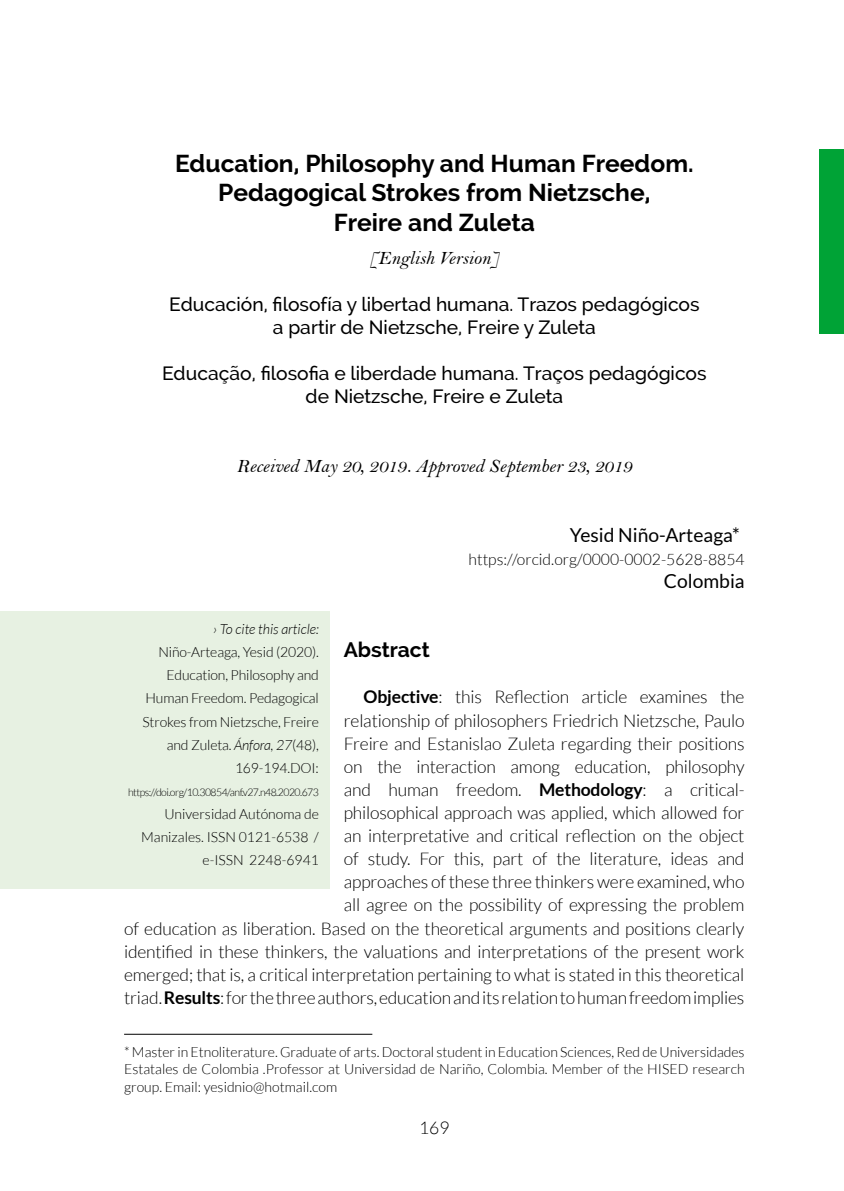
<style>
.page{position:relative;width:844px;height:1191px;background:#fff}
.page>*{position:absolute;margin:0;border:0;box-sizing:border-box;transform-origin:0 0}
.t1{font:700 24.5px/29.4px "Raleway";color:#000;text-align:center}
.t2{font:700 21px "Raleway";color:#000}
.t3{font:500 19.25px/23.1px "Raleway";color:#000;text-align:center}
.t4{font:19.25px "Bell MT Italic";color:#000}
.t5{font:19.25px "Lato";color:#000}
.t6{font:300 17.5px/23.1px "Lato";letter-spacing:-.01em;color:#000;text-align:right}
.t7{font:300 15.75px "Lato";color:#000}
.t8{font:300 14px/23.1px "Lato";letter-spacing:-.01em;color:#000;text-align:right}
.t9{font:italic 300 14px "Lato";color:#000}
.t10{font:300 10.5px "Lato";letter-spacing:-.05em;color:#000}
.s1{font-style:italic}
.s2{font-weight:700}
</style>
<div class="page">
<hr style="left:124px;top:1034px;width:248px;height:1px;background:#000">
<div style="left:0;top:611px;width:330px;height:277px;background:#e7f1e2"></div>
<div style="left:819px;top:149px;width:24px;height:185px;background:#00a336"></div>
<h1 class="t1" style="left:175px;top:149px;width:520px">Education, Philosophy and Human Freedom.<br>Pedagogical Strokes from Nietzsche,<br>Freire and Zuleta</h1>
<p class="t4" style="left:369px;top:247px;width:131px">[English Version]</p>
<p class="t3" style="left:169px;top:292px;width:531px">Educación, filosofía y libertad humana. Trazos pedagógicos a partir de Nietzsche, Freire y Zuleta</p>
<p class="t3" style="left:162px;top:361px;width:545px">Educação, filosofia e liberdade humana. Traços pedagógicos de Nietzsche, Freire e Zuleta</p>
<p class="t4" style="left:236px;top:455px;width:397px">Received May 20, 2019. Approved September 23, 2019</p>
<p class="t5" style="left:569px;top:524px;width:171px">Yesid Niño-Arteaga*</p>
<p class="t7" style="left:468px;top:551px;width:277px">https://orcid.org/0000-0002-5628-8854</p>
<p class="t5" style="left:663px;top:570px;width:82px">Colombia</p>
<p class="t9" style="left:213px;top:621px;width:107px">› To cite this article:</p>
<p class="t8" style="left:142px;top:641px;width:178px">Niño-Arteaga, Yesid (2020).<br>Education, Philosophy and<br>Human Freedom. Pedagogical<br>Strokes from Nietzsche, Freire and Zuleta. <span class="s1">Ánfora, 27</span>(48),<br>169-194.DOI:</p>
<p class="t10" style="left:128px;top:786px;width:192px">https://doi.org/10.30854/anf.v27.n48.2020.673</p>
<p class="t8" style="left:141px;top:802px;width:179px">Universidad Autónoma de<br>Manizales. ISSN 0121-6538 / e-ISSN 2248-6941</p>
<p class="t2" style="left:344px;top:638px;width:87px">Abstract</p>
<p class="t6" style="left:124px;top:685px;width:621px"><span class="s2">Objective</span>: this Reflection article examines the<br>relationship of philosophers Friedrich Nietzsche, Paulo<br>Freire and Estanislao Zuleta regarding their positions<br>on the interaction among education, philosophy<br>and human freedom. <span class="s2">Methodology</span>: a critical-<br>philosophical approach was applied, which allowed for<br>an interpretative and critical reflection on the object<br>of study. For this, part of the literature, ideas and<br>approaches of these three thinkers were examined, who<br>all agree on the possibility of expressing the problem<br>of education as liberation. Based on the theoretical arguments and positions clearly identified in these thinkers, the valuations and interpretations of the present work emerged; that is, a critical interpretation pertaining to what is stated in this theoretical triad. <span class="s2">Results</span>: for the three authors, education and its relation to human freedom implies</p>
<p class="t8" style="left:124px;top:1043px;width:622px;line-height:17.5px;text-align:justify">* Master in Etnoliterature. Graduate of arts. Doctoral student in Education Sciences, Red de Universidades Estatales de Colombia .Professor at Universidad de Nariño, Colombia. Member of the HISED research group. Email: yesidnio@hotmail.com</p>
<p class="t6" style="left:419px;top:1115px;width:32px">169</p>
</div>
